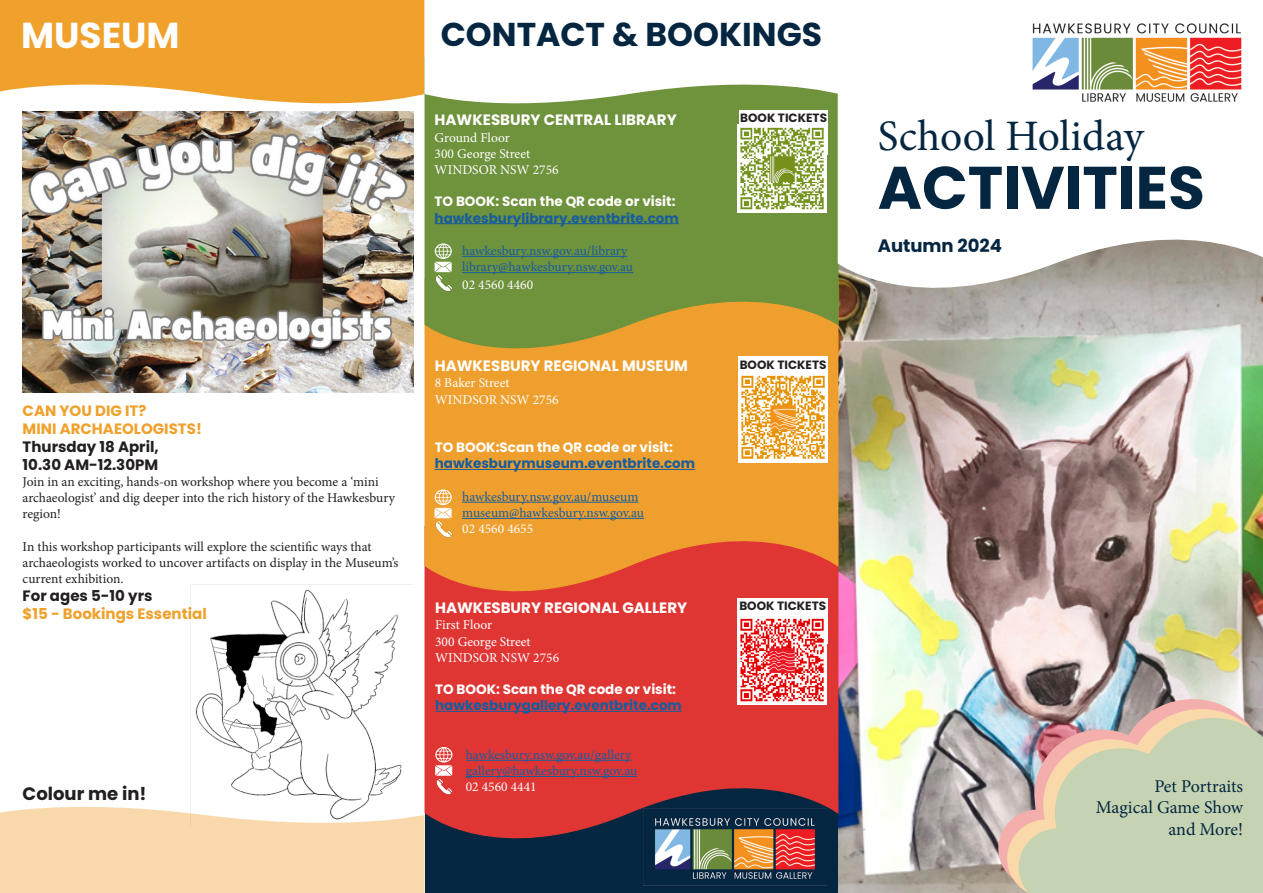
<style>
.page{position:relative;width:1263px;height:893px;background:#fff}
.page>*{position:absolute;margin:0;border:0;box-sizing:border-box;transform-origin:0 0}
.t1{font:700 60px "Poppins";color:#042640}
.t2{font:43.5px "Minion Pro";letter-spacing:-.005em;color:#042640}
.t3{font:700 36px "Poppins";color:#fff}
.t4{font:700 33px "Poppins";color:#042640}
.t5{font:18px "Minion Pro";letter-spacing:-.005em;color:#042640}
.t6{font:700 18px "Poppins";color:#231f20}
.t7{font:700 18px "Poppins";color:#042640}
.t8{font:700 15px "Poppins";color:#fff}
.t9{font:700 15px "Poppins";color:#f0a12b}
.t10{font:700 15px "Poppins";color:#231f20}
.t11{font:13.5px/16.2px "Minion Pro";color:#231f20}
.t12{font:13.5px "Minion Pro";color:#175d9e}
.t13{font:13.5px "Minion Pro";color:#fff}
.t14{font:700 13.5px "Poppins";color:#175d9e}
.t15{font:700 13.5px "Poppins";color:#fff}
.t16{font:700 12px "Poppins";color:#231f20}
</style>
<div class="page">
<div style="left:0;top:807px;width:425px;height:86px;background:#f9d9ab"></div>
<svg style="left:0;top:0;width:424px;height:115px;fill:#f0a12b"></svg>
<img style="left:838px;top:317px;width:425px;height:576px">
<img style="left:997px;top:698px;width:266px;height:195px">
<svg style="left:1006px;top:708px;width:257px;height:185px;background:#cabab4"></svg>
<div style="left:425px;top:774px;width:413px;height:119px;background:#042640"></div>
<svg style="left:424px;top:622px;width:415px;height:247px;background:#bf3537"></svg>
<svg style="left:424px;top:377px;width:415px;height:245px;background:#eb8833"></svg>
<svg style="left:424px;top:115px;width:415px;height:262px;background:#8b963c"></svg>
<hr style="left:435px;top:711px;width:247px;height:1px;background:#175d9e">
<hr style="left:466px;top:760px;width:165px;height:1px;background:#175d9e">
<hr style="left:466px;top:776px;width:171px;height:1px;background:#175d9e">
<div style="left:739px;top:110px;width:89px;height:45px;background:#fff"></div>
<img style="left:738px;top:616px;width:88px;height:88px">
<img style="left:738px;top:373px;width:90px;height:89px">
<img style="left:738px;top:124px;width:88px;height:89px">
<hr style="left:435px;top:469px;width:260px;height:1px;background:#175d9e">
<hr style="left:462px;top:502px;width:176px;height:1px;background:#175d9e">
<hr style="left:462px;top:518px;width:182px;height:1px;background:#175d9e">
<hr style="left:435px;top:223px;width:244px;height:1px;background:#175d9e">
<hr style="left:462px;top:256px;width:165px;height:1px;background:#175d9e">
<hr style="left:462px;top:272px;width:171px;height:1px;background:#175d9e">
<svg style="left:435px;top:243px;width:17px;height:29px"></svg>
<svg style="left:837px;top:115px;width:426px;height:202px"></svg>
<svg style="left:424px;top:0;width:414px;height:115px"></svg>
<img style="left:435px;top:274px;width:18px;height:18px">
<svg style="left:434px;top:489px;width:18px;height:29px"></svg>
<img style="left:435px;top:520px;width:18px;height:18px">
<svg style="left:435px;top:747px;width:17px;height:29px"></svg>
<img style="left:435px;top:777px;width:19px;height:19px">
<svg style="left:1018px;top:717px;width:245px;height:176px;background:#c8cbaf"></svg>
<img style="left:1032px;top:23px;width:210px;height:79px">
<img style="left:643px;top:809px;width:183px;height:76px">
<img style="left:23px;top:111px;width:391px;height:282px">
<img style="left:190px;top:584px;width:222px;height:241px">
<p class="t3" style="left:21px;top:14px;width:160px">MUSEUM</p>
<p class="t4" style="left:441px;top:15px;width:383px">CONTACT &amp; BOOKINGS</p>
<p class="t9" style="left:23px;top:402px;width:125px">CAN YOU DIG IT?</p>
<p class="t9" style="left:23px;top:420px;width:181px">MINI ARCHAEOLOGISTS!</p>
<p class="t10" style="left:23px;top:438px;width:138px">Thursday 18 April,</p>
<p class="t10" style="left:23px;top:456px;width:137px">10.30 AM-12.30PM</p>
<p class="t11" style="left:23px;top:473px;width:374px">Join in an exciting, hands-on workshop where you become a ‘mini archaeologist’ and dig deeper into the rich history of the Hawkesbury region!</p>
<p class="t11" style="left:23px;top:538px;width:377px">In this workshop participants will explore the scientific ways that archaeologists worked to uncover artifacts on display in the Museum’s current exhibition.</p>
<p class="t10" style="left:23px;top:587px;width:131px">For ages 5-10 yrs</p>
<p class="t9" style="left:23px;top:605px;width:186px">$15 - Bookings Essential</p>
<p class="t6" style="left:23px;top:784px;width:126px">Colour me in!</p>
<p class="t8" style="left:435px;top:111px;width:244px">HAWKESBURY CENTRAL LIBRARY</p>
<p class="t13" style="left:435px;top:128px;width:77px">Ground Floor</p>
<p class="t13" style="left:435px;top:144px;width:97px">300 George Street</p>
<p class="t13" style="left:435px;top:161px;width:125px">WINDSOR NSW 2756</p>
<p class="t15" style="left:435px;top:194px;width:242px">TO BOOK: Scan the QR code or visit:</p>
<p class="t14" style="left:435px;top:210px;width:246px">hawkesburylibrary.eventbrite.com</p>
<p class="t12" style="left:462px;top:242px;width:167px">hawkesbury.nsw.gov.au/library</p>
<p class="t12" style="left:462px;top:258px;width:172px">library@hawkesbury.nsw.gov.au</p>
<p class="t13" style="left:462px;top:276px;width:72px">02 4560 4460</p>
<p class="t8" style="left:435px;top:357px;width:255px">HAWKESBURY REGIONAL MUSEUM</p>
<p class="t13" style="left:435px;top:374px;width:76px">8 Baker Street</p>
<p class="t13" style="left:435px;top:390px;width:125px">WINDSOR NSW 2756</p>
<p class="t15" style="left:435px;top:440px;width:240px">TO BOOK:Scan the QR code or visit:</p>
<p class="t14" style="left:435px;top:456px;width:262px">hawkesburymuseum.eventbrite.com</p>
<p class="t12" style="left:462px;top:487px;width:178px">hawkesbury.nsw.gov.au/museum</p>
<p class="t12" style="left:462px;top:504px;width:183px">museum@hawkesbury.nsw.gov.au</p>
<p class="t13" style="left:462px;top:520px;width:72px">02 4560 4655</p>
<p class="t8" style="left:435px;top:599px;width:254px">HAWKESBURY REGIONAL GALLERY</p>
<p class="t13" style="left:435px;top:616px;width:59px">First Floor</p>
<p class="t13" style="left:435px;top:632px;width:97px">300 George Street</p>
<p class="t13" style="left:435px;top:648px;width:125px">WINDSOR NSW 2756</p>
<p class="t15" style="left:435px;top:681px;width:242px">TO BOOK: Scan the QR code or visit:</p>
<p class="t14" style="left:435px;top:698px;width:248px">hawkesburygallery.eventbrite.com</p>
<p class="t12" style="left:466px;top:745px;width:167px">hawkesbury.nsw.gov.au/gallery</p>
<p class="t12" style="left:466px;top:762px;width:173px">gallery@hawkesbury.nsw.gov.au</p>
<p class="t13" style="left:466px;top:778px;width:72px">02 4560 4441</p>
<p class="t16" style="left:740px;top:111px;width:88px">BOOK TICKETS</p>
<p class="t16" style="left:740px;top:357px;width:88px">BOOK TICKETS</p>
<p class="t16" style="left:739px;top:599px;width:88px">BOOK TICKETS</p>
<p class="t2" style="left:878px;top:107px;width:267px">School Holiday</p>
<p class="t1" style="left:878px;top:153px;width:329px">ACTIVITIES</p>
<p class="t7" style="left:878px;top:235px;width:126px">Autumn 2024</p>
<p class="t5" style="left:1154px;top:774px;width:90px">Pet Portraits</p>
<p class="t5" style="left:1096px;top:795px;width:149px">Magical Game Show</p>
<p class="t5" style="left:1168px;top:817px;width:76px">and More!</p>
</div>
